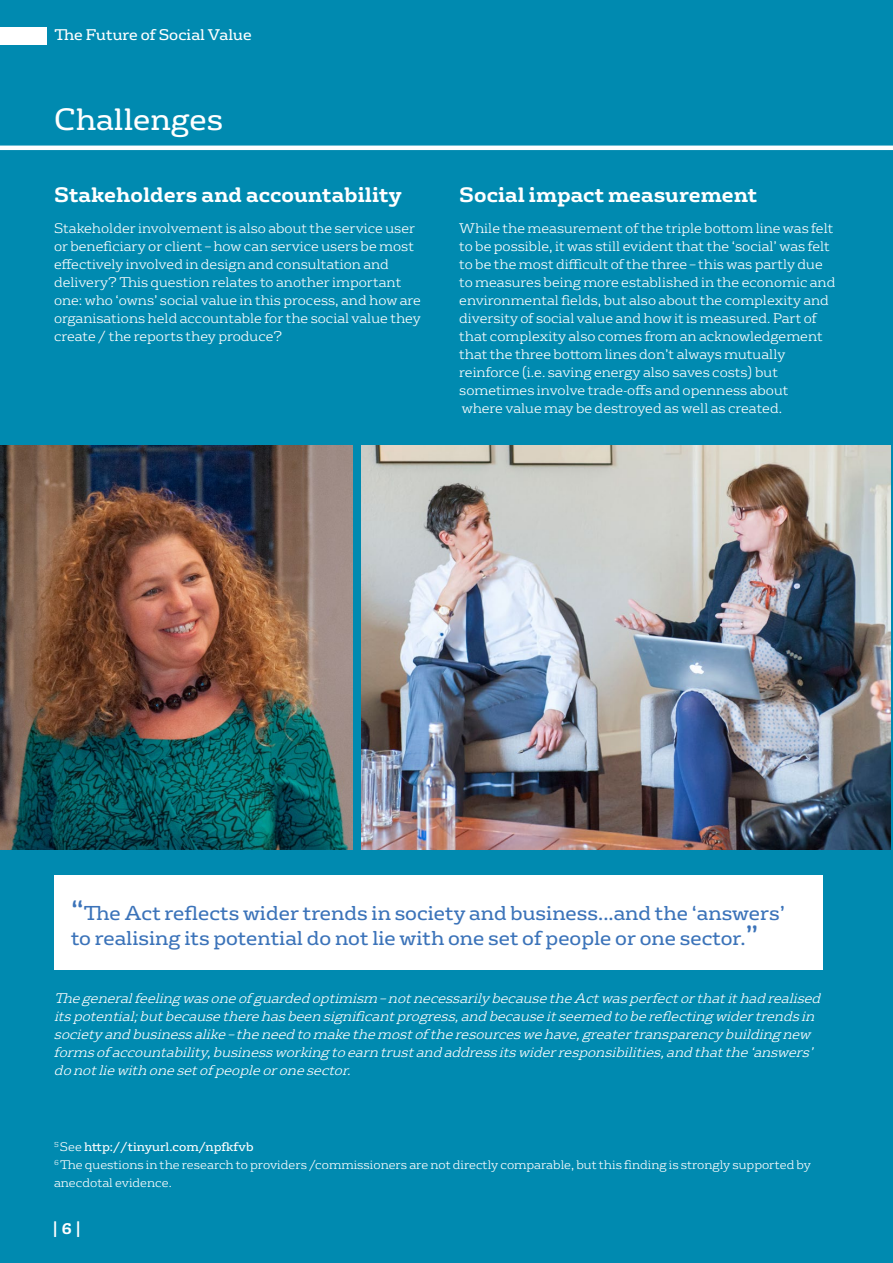
<style>
.page{position:relative;width:893px;height:1263px;background:#008ab0}
.page>*{position:absolute;margin:0;border:0;box-sizing:border-box;transform-origin:0 0}
.t1{font:30px "FS Rufus";color:#fff}
.t2{font:700 20.4px "FS Rufus";color:#fff}
.t3{font:700 20.25px "FS Rufus";color:#fff}
.t4{font:19.5px/25.5px "FS Rufus";color:#3b73b9}
.t5{font:15px "FS Rufus";color:#fff}
.t6{font:700 15px "FS Rufus";color:#fff}
.t7{font:300 13.5px/18px "FS Rufus";color:#fff}
.t8{font:italic 300 13.5px/18px "FS Rufus";color:#fff}
.t9{font:300 12px/18px "FS Rufus";color:#fff}
.s1{font-size:27px}
.s2{font-weight:400}
</style>
<div class="page">
<div style="left:0;top:27px;width:47px;height:17px;background:#fff"></div>
<hr style="left:0;top:146px;width:893px;height:4px;background:#fff">
<div style="left:54px;top:875px;width:769px;height:94px;background:#fff"></div>
<img style="left:0;top:445px;width:353px;height:404px">
<img style="left:361px;top:445px;width:530px;height:404px">
<p class="t5" style="left:54px;top:23px;width:199px">The Future of Social Value</p>
<h1 class="t1" style="left:54px;top:94px;width:171px">Challenges</h1>
<h2 class="t2" style="left:54px;top:177px;width:349px">Stakeholders and accountability</h2>
<p class="t7" style="left:54px;top:218px;width:368px">Stakeholder involvement is also about the service user or beneficiary or client – how can service users be most effectively involved in design and consultation and delivery? This question relates to another important one: who ‘owns’ social value in this process, and how are organisations held accountable for the social value they create / the reports they produce?</p>
<h3 class="t3" style="left:459px;top:177px;width:300px">Social impact measurement</h3>
<p class="t7" style="left:459px;top:218px;width:378px">While the measurement of the triple bottom line was felt to be possible, it was still evident that the ‘social’ was felt to be the most difficult of the three – this was partly due to measures being more established in the economic and environmental fields, but also about the complexity and diversity of social value and how it is measured. Part of that complexity also comes from an acknowledgement that the three bottom lines don’t always mutually reinforce (i.e. saving energy also saves costs) but sometimes involve trade-offs and openness about<br>where value may be destroyed as well as created.</p>
<h3 class="t4" style="left:71px;top:899px;width:715px"><span class="s1">“</span>The Act reflects wider trends in society and business...and the ‘answers’ to realising its potential do not lie with one set of people or one sector.<span class="s1">”</span></h3>
<p class="t8" style="left:54px;top:988px;width:772px">Thegeneralfeelingwasoneofguardedoptimism –notnecessarilybecausetheActwasperfectorthatithadrealised itspotential;butbecausetherehasbeen significantprogress,andbecauseitseemedtobereflectingwidertrendsin societyandbusinessalike–theneedtomakethemostoftheresourceswehave,greatertransparencybuildingnew formsofaccountability,businessworkingtoearn trustandaddressitswiderresponsibilities,andthatthe‘answers’ donotliewith onesetofpeopleoronesector.</p>
<p class="t9" style="left:54px;top:1136px;width:758px"><sup>5</sup> See <span class="s2">http://tinyurl.com/npfkfvb<br></span><sup>6</sup> The questions in the research to providers /commissioners are not directly comparable, but this finding is strongly supported by anecdotal evidence.</p>
<p class="t6" style="left:52px;top:1215px;width:31px">| 6 |</p>
</div>
